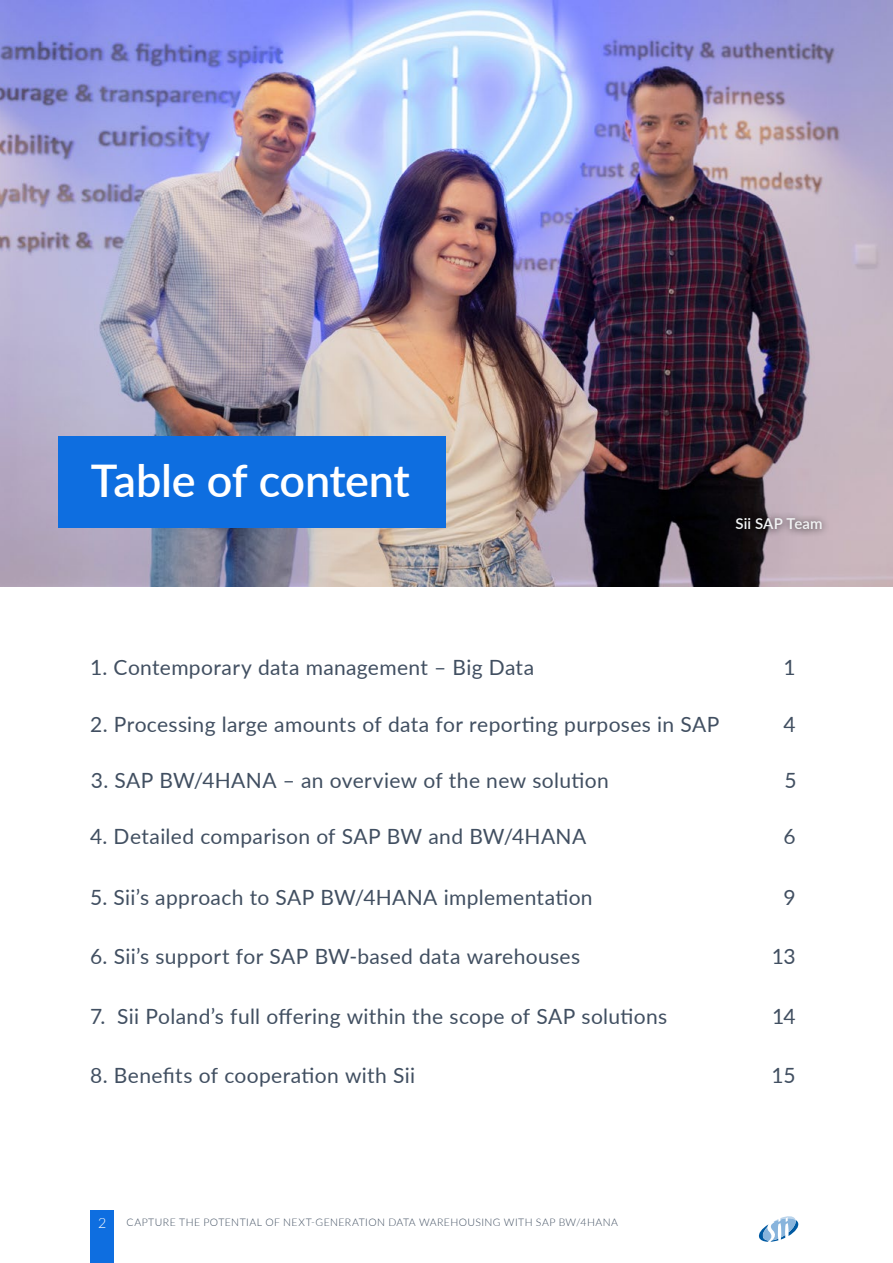
<style>
.page{position:relative;width:893px;height:1263px;background:#fff}
.page>*{position:absolute;margin:0;border:0;box-sizing:border-box;transform-origin:0 0}
.t1{font:600 45px "Lato";letter-spacing:-.015em;color:#fff}
.t2{font:21px "Lato";letter-spacing:.015em;color:#414f61}
.t3{font:600 15px "Lato";letter-spacing:.005em;color:#f3f5f6}
.t4{font:300 14.25px "Lato";color:#fff}
.t5{font:300 10.5px "Lato";letter-spacing:.045em;color:#414f61}
</style>
<div class="page">
<div style="left:90px;top:1210px;width:23px;height:53px;background:#0e6ee0"></div>
<svg style="left:758px;top:1216px;width:41px;height:26px"></svg>
<img style="left:0;top:0;width:893px;height:587px">
<div style="left:58px;top:437px;width:388px;height:91px;background:#0e6ee0"></div>
<div style="left:728px;top:511px;width:102px;height:27px;background:#000;opacity:.75"></div>
<h1 class="t1" style="left:91px;top:448px;width:320px">Table of content</h1>
<p class="t3" style="left:736px;top:513px;width:88px">Sii SAP Team</p>
<p class="t2" style="left:90px;top:652px;width:446px">1. Contemporary data management – Big Data</p>
<p class="t2" style="left:784px;top:652px;width:14px">1</p>
<p class="t2" style="left:90px;top:709px;width:631px">2. Processing large amounts of data for reporting purposes in SAP</p>
<p class="t2" style="left:784px;top:709px;width:14px">4</p>
<p class="t2" style="left:91px;top:765px;width:519px">3. SAP BW/4HANA – an overview of the new solution</p>
<p class="t2" style="left:784px;top:765px;width:14px">5</p>
<p class="t2" style="left:90px;top:821px;width:498px">4. Detailed comparison of SAP BW and BW/4HANA</p>
<p class="t2" style="left:784px;top:821px;width:14px">6</p>
<p class="t2" style="left:90px;top:882px;width:504px">5. Sii’s approach to SAP BW/4HANA implementation</p>
<p class="t2" style="left:784px;top:882px;width:14px">9</p>
<p class="t2" style="left:90px;top:942px;width:492px">6. Sii’s support for SAP BW-based data warehouses</p>
<p class="t2" style="left:772px;top:942px;width:26px">13</p>
<p class="t2" style="left:90px;top:1002px;width:579px">7. Sii Poland’s full offering within the scope of SAP solutions</p>
<p class="t2" style="left:772px;top:1002px;width:25px">14</p>
<p class="t2" style="left:90px;top:1060px;width:327px">8. Benefits of cooperation with Sii</p>
<p class="t2" style="left:771px;top:1060px;width:26px">15</p>
<p class="t4" style="left:98px;top:1213px;width:10px">2</p>
<p class="t5" style="left:127px;top:1215px;width:493px">CAPTURE THE POTENTIAL OF NEXT-GENERATION DATA WAREHOUSING WITH SAP BW/4HANA</p>
</div>
